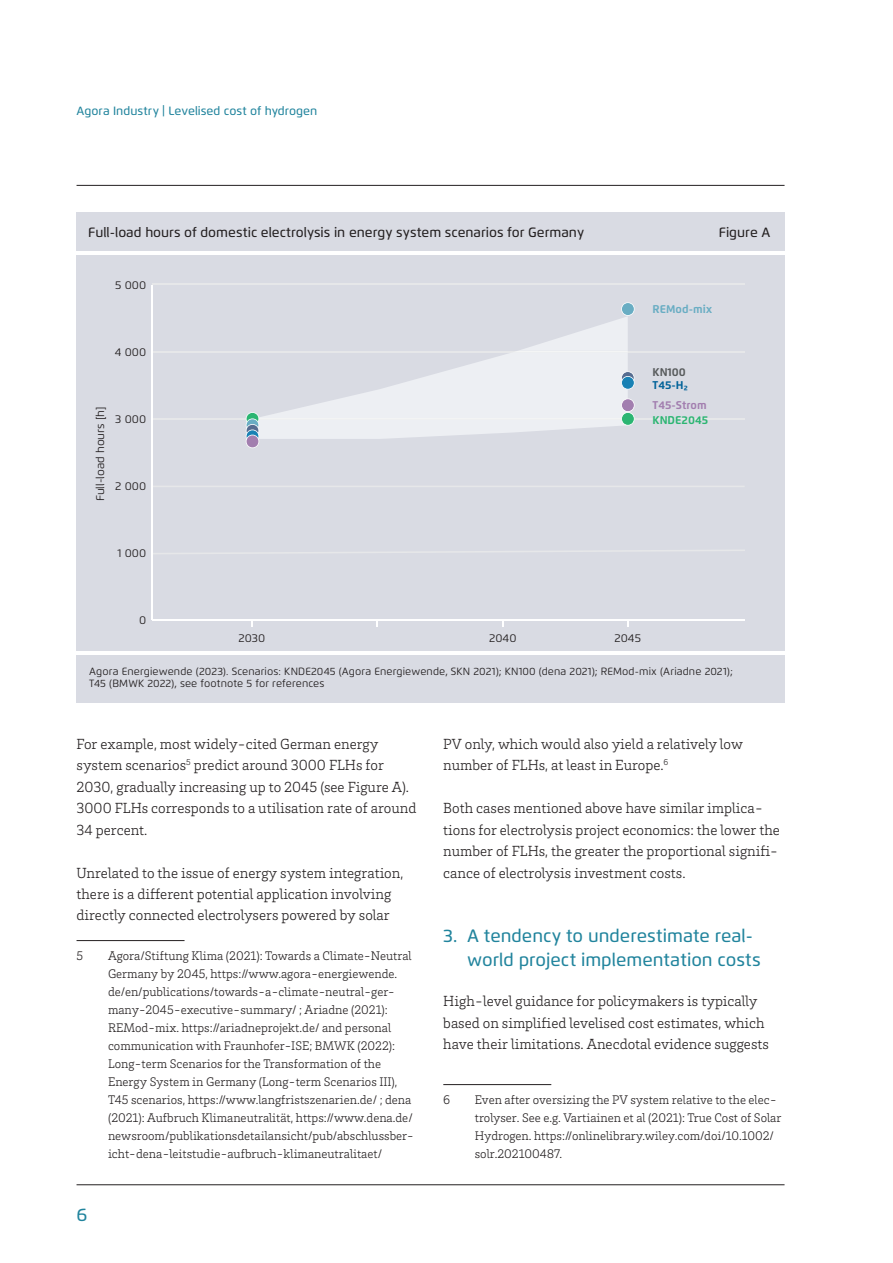
<style>
.page{position:relative;width:893px;height:1263px;background:#fff}
.page>*{position:absolute;margin:0;border:0;box-sizing:border-box;transform-origin:0 0}
.Body_Head_2_ohne_Nummerierung{font:500 18px/24.5px "Flexo";color:#21849d}
.Bodytext{font:300 15px/21.5px "Brix Slab";color:#231f20}
.t1{font:500 13.5px "Flexo";color:#231f20}
.Body_Fussnote{font:300 12.75px/18px "Brix Slab";color:#231f20}
.t2{font:500 12px "Flexo";letter-spacing:.005em;color:#21849d}
.t3{font:11.25px "Flexo";color:#231f20}
.t4{font:700 11.25px/13px "Flexo";color:#006299}
.t5{font:700 11.25px "Flexo";color:#69adc3}
.t6{font:700 11.25px "Flexo";color:#a27eaf}
.t7{font:700 11.25px "Flexo";color:#2bb572}
.t8{font:10.5px/12.6px "Flexo";letter-spacing:.01em;color:#231f20}
.s1{color:#575a5b}
</style>
<div class="page">
<hr style="left:77px;top:1184px;width:707px;height:1px;background:#231f20">
<hr style="left:77px;top:185px;width:707px;height:1px;background:#231f20">
<hr style="left:77px;top:940px;width:108px;height:1px;background:#231f20">
<hr style="left:443px;top:1084px;width:108px;height:1px;background:#231f20">
<div style="left:77px;top:213px;width:707px;height:489px;background:#d9dbe3"></div>
<hr style="left:77px;top:651px;width:707px;height:3px;background:#fff">
<hr style="left:77px;top:251px;width:707px;height:3px;background:#fff">
<hr style="left:152px;top:418px;width:593px;height:2px;background:#e6e7e9">
<hr style="left:152px;top:486px;width:593px;height:1px;background:#e6e7e9">
<hr style="left:152px;top:351px;width:593px;height:1px;background:#e6e7e9">
<hr style="left:152px;top:283px;width:593px;height:2px;background:#e6e7e9">
<svg style="left:153px;top:550px;width:592px;height:4px"></svg>
<svg style="left:252px;top:317px;width:376px;height:81px"></svg>
<svg style="left:512px;top:351px;width:116px;height:1px"></svg>
<hr style="left:151px;top:285px;width:2px;height:335px;background:#fff">
<hr style="left:152px;top:619px;width:593px;height:1px;background:#fff">
<svg style="left:627px;top:620px;width:2px;height:6px"></svg>
<svg style="left:502px;top:620px;width:2px;height:7px"></svg>
<svg style="left:251px;top:620px;width:2px;height:7px"></svg>
<svg style="left:621px;top:302px;width:14px;height:14px"></svg>
<svg style="left:621px;top:371px;width:14px;height:19px"></svg>
<svg style="left:246px;top:398px;width:389px;height:50px"></svg>
<p class="t2" style="left:77px;top:103px;width:242px">Agora Industry | Levelised cost of hydrogen</p>
<p class="t1" style="left:88px;top:224px;width:497px">Full-load hours of domestic electrolysis in energy system scenarios for Germany</p>
<p class="t1" style="left:719px;top:224px;width:53px">Figure A</p>
<p class="t3" style="left:115px;top:278px;width:33px">5 000</p>
<p class="t3" style="left:115px;top:345px;width:33px">4 000</p>
<p class="t3" style="left:93px;top:501px;width:96px;rotate:-90deg">Full-load hours [h]</p>
<p class="t3" style="left:115px;top:412px;width:32px">3 000</p>
<p class="t3" style="left:115px;top:479px;width:32px">2 000</p>
<p class="t3" style="left:117px;top:546px;width:30px">1 000</p>
<p class="t3" style="left:139px;top:613px;width:9px">0</p>
<p class="t5" style="left:652px;top:302px;width:61px">REMod-mix</p>
<p class="t4" style="left:652px;top:366px;width:37px"><span class="s1">KN100<br></span>T45-H₂</p>
<p class="t6" style="left:652px;top:398px;width:56px">T45-Strom</p>
<p class="t7" style="left:652px;top:413px;width:57px">KNDE2045</p>
<p class="t3" style="left:239px;top:631px;width:28px">2030</p>
<p class="t3" style="left:489px;top:631px;width:29px">2040</p>
<p class="t3" style="left:615px;top:631px;width:28px">2045</p>
<p class="t8" style="left:89px;top:665px;width:645px">Agora Energiewende (2023). Scenarios: KNDE2045 (Agora Energiewende, SKN 2021); KN100 (dena 2021); REMod-mix (Ariadne 2021);<br>T45 (BMWK 2022), see footnote 5 for references</p>
<p class="Bodytext" style="left:77px;top:732px;width:341px">For example, most widely-cited German energy system scenarios<sup>5</sup> predict around 3000 FLHs for 2030, gradually increasing up to 2045 (see Figure A).<br>3000 FLHs corresponds to a utilisation rate of around 34 percent.</p>
<p class="Bodytext" style="left:77px;top:861px;width:328px">Unrelated to the issue of energy system integration, there is a different potential application involving directly connected electrolysers powered by solar</p>
<p class="Body_Fussnote" style="left:77px;top:946px;width:8px">5</p>
<p class="Body_Fussnote" style="left:108px;top:946px;width:307px">Agora/Stiftung Klima (2021): Towards a Climate-Neutral Germany by 2045, https://www.agora-energiewende. de/en/publications/towards-a-climate-neutral-ger&shy;many-2045-executive-summary/ ; Ariadne (2021):<br>REMod-mix. https://ariadneprojekt.de/ and personal communication with Fraunhofer-ISE; BMWK (2022):<br>Long-term Scenarios for the Transformation of the Energy System in Germany (Long-term Scenarios III), T45 scenarios, https://www.langfristszenarien.de/ ; dena (2021): Aufbruch Klimaneutralität, https://www.dena.de/ newsroom/publikationsdetailansicht/pub/abschlussber&shy;icht-dena-leitstudie-aufbruch-klimaneutralitaet/</p>
<h1 class="Body_Head_2_ohne_Nummerierung" style="left:77px;top:1202px;width:12px">6</h1>
<p class="Bodytext" style="left:443px;top:732px;width:301px">PV only, which would also yield a relatively low number of FLHs, at least in Europe.<sup>6</sup></p>
<p class="Bodytext" style="left:443px;top:797px;width:338px">Both cases mentioned above have similar implica&shy;tions for electrolysis project economics: the lower the number of FLHs, the greater the proportional signifi&shy;cance of electrolysis investment costs.</p>
<p class="Body_Head_2_ohne_Nummerierung" style="left:467px;top:923px;width:295px;text-indent:-24px">3. A tendency to underestimate real&shy;world project implementation costs</p>
<p class="Bodytext" style="left:443px;top:990px;width:327px">High-level guidance for policymakers is typically based on simplified levelised cost estimates, which have their limitations. Anecdotal evidence suggests</p>
<p class="Body_Fussnote" style="left:443px;top:1090px;width:9px">6</p>
<p class="Body_Fussnote" style="left:475px;top:1090px;width:308px">Even after oversizing the PV system relative to the elec&shy;trolyser. See e.g. Vartiainen et al (2021): True Cost of Solar Hydrogen. https://onlinelibrary.wiley.com/doi/10.1002/ solr.202100487.</p>
</div>
